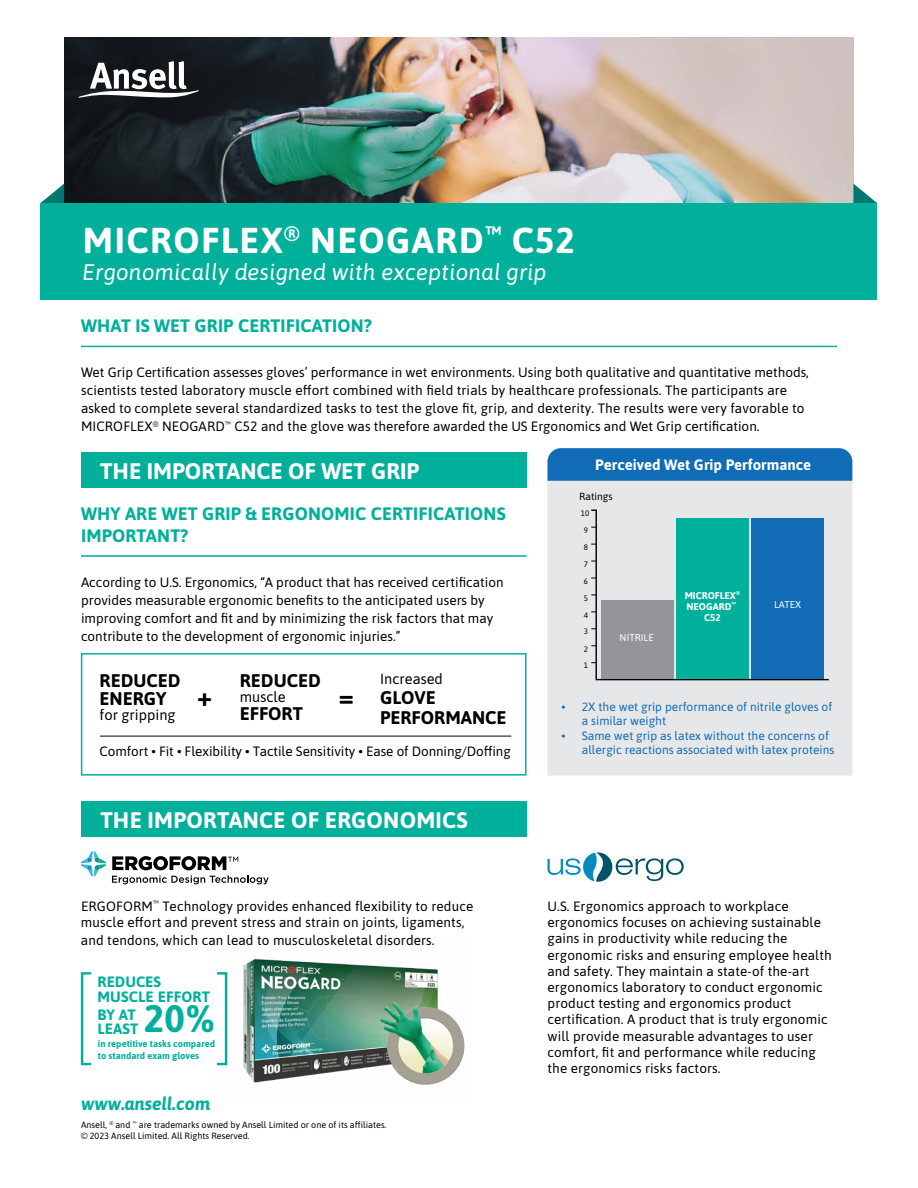
<style>
.page{position:relative;width:918px;height:1188px;background:#fff}
.page>*{position:absolute;margin:0;border:0;box-sizing:border-box;transform-origin:0 0}
.t1{font:700 38.25px "Asap";color:#00b09b}
.t2{font:700 36px "Asap";letter-spacing:.04em;color:#fff}
.t3{font:700 27px "Asap";color:#000}
.t4{font:700 22.5px "Asap";letter-spacing:.01em;color:#fff}
.t5{font:italic 22.5px "Asap";letter-spacing:.01em;color:#fff}
.t6{font:700 18.3px/18px "Asap";color:#000}
.t7{font:700 18px/21.6px "Asap";letter-spacing:.01em;color:#00b09b}
.t8{font:italic 700 18px "Asap";color:#00b09b}
.t9{font:700 15px/15.3px "Asap";letter-spacing:.01em;color:#00b09b}
.t10{font:700 15px "Asap";color:#fff}
.t11{font:14.7px "Asap";color:#000}
.t12{font:13.5px/16.2px "Asap";letter-spacing:.01em;color:#000}
.t13{font:12px/14.4px "Asap";color:#106cb6}
.t14{font:10.2px "Asap";color:#000}
.t15{font:700 9.75px/11.2px "Asap";color:#fff;text-align:center}
.t16{font:9.75px "Asap";color:#fff}
.t17{font:700 9.3px/11.4px "Asap";color:#00b09b}
.t18{font:9px/10.8px "Asap";color:#000}
.t19{font:7.95px "Asap";color:#000}
</style>
<div class="page">
<img style="left:412px;top:38px;width:441px;height:165px">
<img style="left:64px;top:38px;width:348px;height:165px">
<div style="left:81px;top:653px;width:445px;height:123px;border:2px solid #00b09b"></div>
<div style="left:548px;top:481px;width:304px;height:295px;background:#e6e7e8"></div>
<div style="left:548px;top:448px;width:304px;height:33px;background:#106cb6"></div>
<svg style="left:40px;top:184px;width:24px;height:19px"></svg>
<svg style="left:853px;top:184px;width:24px;height:19px"></svg>
<svg style="left:79px;top:61px;width:120px;height:37px"></svg>
<div style="left:40px;top:203px;width:837px;height:96px;background:#00b09b"></div>
<hr style="left:81px;top:346px;width:756px;height:1px;background:#00b09b">
<hr style="left:81px;top:555px;width:445px;height:2px;background:#00b09b">
<div style="left:81px;top:452px;width:445px;height:35px;background:#00b09b"></div>
<div style="left:81px;top:801px;width:445px;height:35px;background:#00b09b"></div>
<svg style="left:112px;top:856px;width:157px;height:28px"></svg>
<svg style="left:81px;top:851px;width:25px;height:25px"></svg>
<svg style="left:548px;top:852px;width:136px;height:30px"></svg>
<div style="left:81px;top:972px;width:11px;height:93px;border:2px solid #00b09b"></div>
<hr style="left:100px;top:736px;width:411px;height:1px;background:#000">
<svg style="left:590px;top:509px;width:240px;height:172px;background:#dbdcdd"></svg>
<div style="left:601px;top:601px;width:73px;height:78px;background:#939598"></div>
<div style="left:676px;top:518px;width:73px;height:161px;background:#00b09b"></div>
<div style="left:751px;top:518px;width:73px;height:161px;background:#126db6"></div>
<img style="left:217px;top:958px;width:248px;height:127px">
<h2 class="t2" style="left:83px;top:215px;width:493px">MICROFLEX<sup>®</sup> NEOGARD<sup>™</sup> C52</h2>
<h3 class="t5" style="left:83px;top:257px;width:465px">Ergonomically designed with exceptional grip</h3>
<h3 class="t7" style="left:81px;top:314px;width:292px">WHAT IS WET GRIP CERTIFICATION?</h3>
<p class="t12" style="left:81px;top:363px;width:729px;line-height:18px">Wet Grip Certification assesses gloves’ performance in wet environments. Using both qualitative and quantitative methods, scientists tested laboratory muscle effort combined with field trials by healthcare professionals. The participants are asked to complete several standardized tasks to test the glove fit, grip, and dexterity. The results were very favorable to MICROFLEX<sup>®</sup> NEOGARD<sup>™</sup> C52 and the glove was therefore awarded the US Ergonomics and Wet Grip certification.</p>
<h3 class="t4" style="left:100px;top:455px;width:320px">THE IMPORTANCE OF WET GRIP</h3>
<h3 class="t7" style="left:81px;top:502px;width:426px">WHY ARE WET GRIP &amp; ERGONOMIC CERTIFICATIONS<br>IMPORTANT?</h3>
<p class="t12" style="left:81px;top:572px;width:424px;line-height:18px">According to U.S. Ergonomics, “A product that has received certification provides measurable ergonomic benefits to the anticipated users by improving comfort and fit and by minimizing the risk factors that may contribute to the development of ergonomic injuries.”</p>
<p class="t11" style="left:380px;top:669px;width:64px">Increased</p>
<h3 class="t6" style="left:380px;top:687px;width:128px;line-height:19.8px">GLOVE<br>PERFORMANCE</h3>
<h3 class="t6" style="left:100px;top:671px;width:82px">REDUCED<br>ENERGY</h3>
<p class="t11" style="left:100px;top:704px;width:78px">for gripping</p>
<p class="t12" style="left:100px;top:743px;width:413px">Comfort • Fit • Flexibility • Tactile Sensitivity • Ease of Donning/Doffing</p>
<h3 class="t6" style="left:240px;top:671px;width:82px">REDUCED</h3>
<p class="t11" style="left:240px;top:686px;width:47px">muscle</p>
<h3 class="t6" style="left:240px;top:704px;width:64px">EFFORT</h3>
<h3 class="t3" style="left:197px;top:677px;width:17px">+</h3>
<h3 class="t3" style="left:339px;top:677px;width:17px">=</h3>
<h3 class="t4" style="left:100px;top:804px;width:369px">THE IMPORTANCE OF ERGONOMICS</h3>
<p class="t12" style="left:81px;top:897px;width:394px">ERGOFORM<sup>™</sup> Technology provides enhanced flexibility to reduce muscle effort and prevent stress and strain on joints, ligaments,</p>
<p class="t12" style="left:81px;top:932px;width:355px">and tendons, which can lead to musculoskeletal disorders.</p>
<p class="t9" style="left:97px;top:973px;width:114px">REDUCES<br>MUSCLE EFFORT</p>
<p class="t9" style="left:97px;top:1006px;width:42px;line-height:14.9px">BY AT<br>LEAST</p>
<h1 class="t1" style="left:144px;top:992px;width:72px">20%</h1>
<p class="t17" style="left:98px;top:1038px;width:119px">in repetitive tasks compared to standard exam gloves</p>
<h3 class="t8" style="left:81px;top:1091px;width:131px">www.ansell.com</h3>
<p class="t18" style="left:81px;top:1119px;width:307px">Ansell, <sup>®</sup> and <sup>™</sup> are trademarks owned by Ansell Limited or one of its affiliates. © 2023 Ansell Limited. All Rights Reserved.</p>
<p class="t10" style="left:595px;top:454px;width:218px">Perceived Wet Grip Performance</p>
<p class="t14" style="left:579px;top:489px;width:35px">Ratings</p>
<p class="t19" style="left:581px;top:508px;width:10px">10</p>
<p class="t19" style="left:584px;top:525px;width:6px">9</p>
<p class="t19" style="left:584px;top:542px;width:6px">8</p>
<p class="t19" style="left:584px;top:559px;width:6px">7</p>
<p class="t19" style="left:584px;top:575px;width:6px">6</p>
<p class="t19" style="left:584px;top:592px;width:6px">5</p>
<p class="t19" style="left:584px;top:610px;width:6px">4</p>
<p class="t19" style="left:584px;top:626px;width:6px">3</p>
<p class="t19" style="left:584px;top:643px;width:6px">2</p>
<p class="t19" style="left:584px;top:660px;width:6px">1</p>
<p class="t16" style="left:620px;top:631px;width:36px">NITRILE</p>
<p class="t15" style="left:685px;top:589px;width:57px">MICROFLEX<sup>®<br></sup>NEOGARD<sup>™<br></sup>C52</p>
<p class="t16" style="left:774px;top:597px;width:29px">LATEX</p>
<p class="t13" style="left:582px;top:699px;width:252px;text-indent:-20px">• 2X the wet grip performance of nitrile gloves of a similar weight</p>
<p class="t13" style="left:582px;top:728px;width:254px;text-indent:-20px">• Same wet grip as latex without the concerns of allergic reactions associated with latex proteins</p>
<p class="t12" style="left:548px;top:897px;width:286px">U.S. Ergonomics approach to workplace ergonomics focuses on achieving sustainable gains in productivity while reducing the ergonomic risks and ensuring employee health and safety. They maintain a state-of the-art ergonomics laboratory to conduct ergonomic product testing and ergonomics product certification. A product that is truly ergonomic will provide measurable advantages to user comfort, fit and performance while reducing the ergonomics risks factors.</p>
</div>
